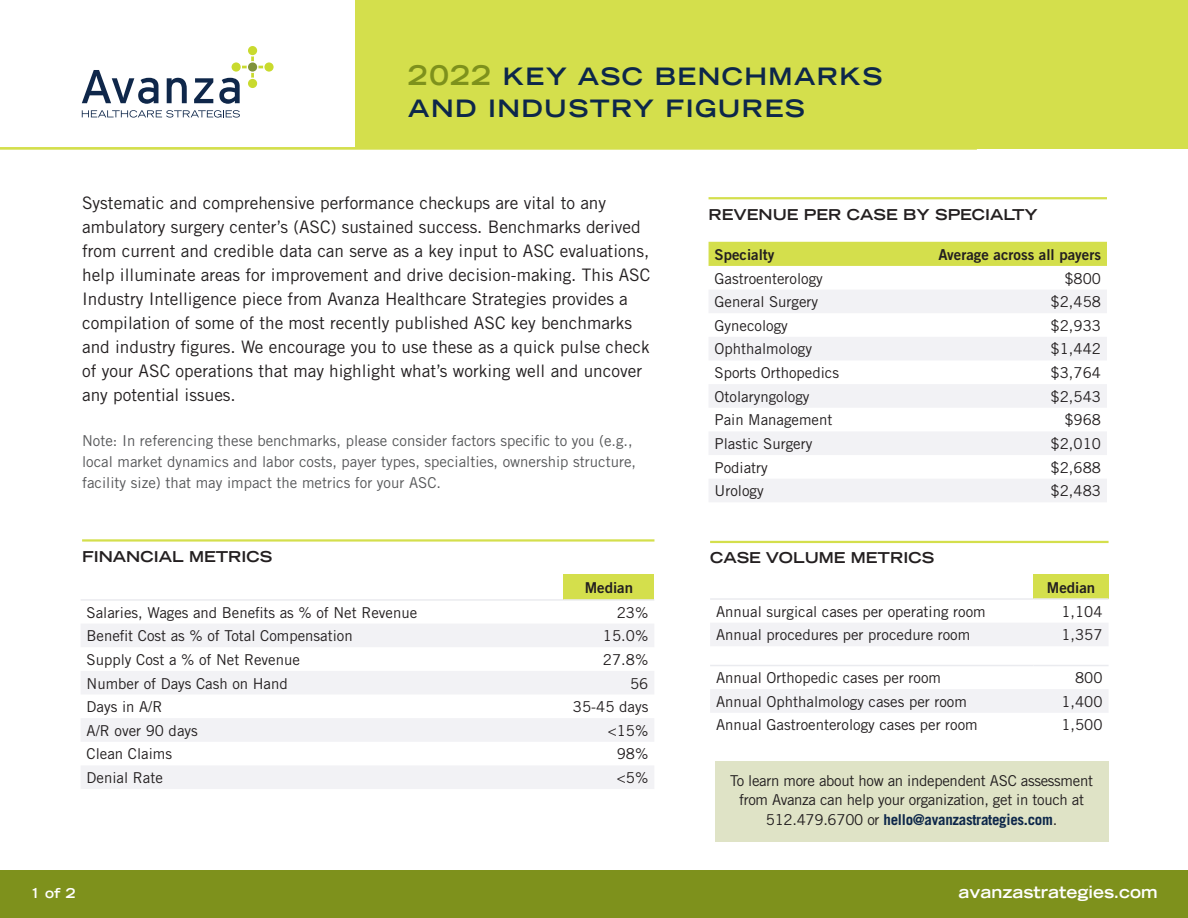
<style>
.page{position:relative;width:1188px;height:918px;background:#fff}
.page>*{position:absolute;margin:0;border:0;box-sizing:border-box;transform-origin:0 0}
.t1{font:700 expanded 24px/31.5px "Trade Gothic LT Std";letter-spacing:.06em;color:#0d274a}
.Body{font:17.25px/24px "Trade Gothic";color:#231f20}
.t2{font:700 expanded 16.5px "Trade Gothic LT Std";color:#fff}
.Body-2{font:15px "Trade Gothic";color:#231f20}
.Body-3{font:15px/21px "Trade Gothic";color:#57585a}
.Table_Body{font:15px "Trade Gothic";color:#231f20}
.Body-4{font:15px/19.5px "Trade Gothic";letter-spacing:-.02em;color:#231f20;text-align:center}
.Section_Headers{font:700 expanded 15px "Trade Gothic LT Std";color:#231f20}
.Table_Header{font:15px "Trade Gothic Bold Two";color:#231f20}
.t3{font:700 expanded 13.5px "Trade Gothic LT Std";color:#fff}
.s1{font-size:27px;color:#7e911c}
.s2{font-weight:700;color:#0d274a}
</style>
<div class="page">
<div style="left:0;top:870px;width:1188px;height:48px;background:#7e911c"></div>
<div style="left:355px;top:0;width:833px;height:148px;background:#d4df4c"></div>
<div style="left:248px;top:46px;width:9px;height:9px;background:#c9da2e;border-radius:50%"></div>
<svg style="left:264px;top:62px;width:10px;height:10px"></svg>
<svg style="left:82px;top:70px;width:76px;height:34px"></svg>
<svg style="left:167px;top:78px;width:20px;height:25px"></svg>
<svg style="left:194px;top:78px;width:19px;height:25px"></svg>
<svg style="left:219px;top:56px;width:44px;height:48px"></svg>
<svg style="left:82px;top:110px;width:158px;height:7px"></svg>
<div style="left:709px;top:242px;width:398px;height:24px;background:#d4df4c"></div>
<svg style="left:709px;top:290px;width:398px;height:212px;fill:#f2f2f5"></svg>
<div style="left:564px;top:575px;width:90px;height:25px;background:#d4df4c"></div>
<svg style="left:81px;top:624px;width:573px;height:165px;fill:#f2f2f5"></svg>
<hr style="left:81px;top:599px;width:483px;height:2px;background:#eaebef">
<hr style="left:564px;top:599px;width:90px;height:2px;background:#eaebef">
<div style="left:1034px;top:575px;width:75px;height:24px;background:#d4df4c"></div>
<div style="left:710px;top:623px;width:398px;height:23px;background:#f2f2f5"></div>
<hr style="left:710px;top:598px;width:324px;height:2px;background:#eaebef">
<hr style="left:1034px;top:598px;width:75px;height:2px;background:#eaebef">
<div style="left:710px;top:689px;width:398px;height:24px;background:#f2f2f5"></div>
<hr style="left:710px;top:665px;width:324px;height:1px;background:#eaebef">
<hr style="left:1034px;top:665px;width:75px;height:1px;background:#eaebef">
<hr style="left:709px;top:197px;width:398px;height:2px;background:#d4df4c">
<hr style="left:82px;top:539px;width:572px;height:3px;background:#d4df4c">
<hr style="left:710px;top:541px;width:399px;height:2px;background:#d4df4c">
<div style="left:715px;top:761px;width:394px;height:81px;background:#dfe3c6"></div>
<hr style="left:0;top:147px;width:977px;height:2px;background:#d4df4c">
<h1 class="t1" style="left:408px;top:61px;width:476px"><span class="s1">2022</span> KEY ASC BENCHMARKS<br>AND INDUSTRY FIGURES</h1>
<p class="Body" style="left:82px;top:190px;width:570px">Systematic and comprehensive performance checkups are vital to any ambulatory surgery center’s (ASC) sustained success. Benchmarks derived from current and credible data can serve as a key input to ASC evaluations, help illuminate areas for improvement and drive decision-making. This ASC Industry Intelligence piece from Avanza Healthcare Strategies provides a compilation of some of the most recently published ASC key benchmarks and industry figures. We encourage you to use these as a quick pulse check of your ASC operations that may highlight what’s working well and uncover any potential issues.</p>
<p class="Body-3" style="left:82px;top:430px;width:556px">Note: In referencing these benchmarks, please consider factors specific to you (e.g., local market dynamics and labor costs, payer types, specialties, ownership structure, facility size) that may impact the metrics for your ASC.</p>
<p class="Section_Headers" style="left:709px;top:204px;width:331px">REVENUE PER CASE BY SPECIALTY</p>
<p class="Table_Header" style="left:715px;top:245px;width:61px">Specialty</p>
<p class="Table_Header" style="left:938px;top:245px;width:164px">Average across all payers</p>
<p class="Body-2" style="left:715px;top:269px;width:110px">Gastroenterology</p>
<p class="Body-2" style="left:1064px;top:269px;width:38px">$800</p>
<p class="Body-2" style="left:715px;top:293px;width:105px">General Surgery</p>
<p class="Body-2" style="left:1051px;top:293px;width:52px">$2,458</p>
<p class="Body-2" style="left:715px;top:316px;width:75px">Gynecology</p>
<p class="Body-2" style="left:1051px;top:316px;width:52px">$2,933</p>
<p class="Body-2" style="left:715px;top:340px;width:99px">Ophthalmology</p>
<p class="Body-2" style="left:1051px;top:340px;width:52px">$1,442</p>
<p class="Body-2" style="left:715px;top:364px;width:126px">Sports Orthopedics</p>
<p class="Body-2" style="left:1051px;top:364px;width:52px">$3,764</p>
<p class="Body-2" style="left:715px;top:387px;width:96px">Otolaryngology</p>
<p class="Body-2" style="left:1051px;top:387px;width:52px">$2,543</p>
<p class="Body-2" style="left:715px;top:411px;width:119px">Pain Management</p>
<p class="Body-2" style="left:1064px;top:411px;width:38px">$968</p>
<p class="Body-2" style="left:715px;top:435px;width:99px">Plastic Surgery</p>
<p class="Body-2" style="left:1051px;top:435px;width:52px">$2,010</p>
<p class="Body-2" style="left:715px;top:458px;width:55px">Podiatry</p>
<p class="Body-2" style="left:1051px;top:458px;width:52px">$2,688</p>
<p class="Body-2" style="left:715px;top:482px;width:51px">Urology</p>
<p class="Body-2" style="left:1051px;top:482px;width:52px">$2,483</p>
<p class="Section_Headers" style="left:82px;top:547px;width:192px">FINANCIAL METRICS</p>
<p class="Section_Headers" style="left:710px;top:548px;width:226px">CASE VOLUME METRICS</p>
<p class="Table_Header" style="left:585px;top:578px;width:50px">Median</p>
<p class="Table_Header" style="left:1047px;top:578px;width:50px">Median</p>
<p class="Table_Body" style="left:87px;top:603px;width:332px">Salaries, Wages and Benefits as % of Net Revenue</p>
<p class="Table_Body" style="left:617px;top:603px;width:33px">23%</p>
<p class="Table_Body" style="left:87px;top:627px;width:268px">Benefit Cost as % of Total Compensation</p>
<p class="Table_Body" style="left:603px;top:627px;width:47px">15.0%</p>
<p class="Table_Body" style="left:87px;top:650px;width:215px">Supply Cost a % of Net Revenue</p>
<p class="Table_Body" style="left:603px;top:650px;width:47px">27.8%</p>
<p class="Table_Body" style="left:87px;top:674px;width:203px">Number of Days Cash on Hand</p>
<p class="Table_Body" style="left:630px;top:674px;width:20px">56</p>
<p class="Table_Body" style="left:87px;top:698px;width:77px">Days in A/R</p>
<p class="Table_Body" style="left:573px;top:698px;width:77px">35-45 days</p>
<p class="Table_Body" style="left:87px;top:721px;width:113px">A/R over 90 days</p>
<p class="Table_Body" style="left:608px;top:721px;width:42px">&lt;15%</p>
<p class="Table_Body" style="left:87px;top:745px;width:87px">Clean Claims</p>
<p class="Table_Body" style="left:617px;top:745px;width:33px">98%</p>
<p class="Table_Body" style="left:87px;top:769px;width:78px">Denial Rate</p>
<p class="Table_Body" style="left:617px;top:769px;width:33px">&lt;5%</p>
<p class="Body-2" style="left:716px;top:602px;width:271px">Annual surgical cases per operating room</p>
<p class="Body-2" style="left:1061px;top:602px;width:43px">1,104</p>
<p class="Body-2" style="left:716px;top:626px;width:256px">Annual procedures per procedure room</p>
<p class="Body-2" style="left:1061px;top:626px;width:43px">1,357</p>
<p class="Body-2" style="left:716px;top:669px;width:226px">Annual Orthopedic cases per room</p>
<p class="Body-2" style="left:1075px;top:669px;width:29px">800</p>
<p class="Body-2" style="left:716px;top:692px;width:252px">Annual Ophthalmology cases per room</p>
<p class="Body-2" style="left:1061px;top:692px;width:43px">1,400</p>
<p class="Body-2" style="left:716px;top:716px;width:263px">Annual Gastroenterology cases per room</p>
<p class="Body-2" style="left:1061px;top:716px;width:43px">1,500</p>
<p class="Body-4" style="left:730px;top:771px;width:364px">To learn more about how an independent ASC assessment from Avanza can help your organization, get in touch at<br>512.479.6700 or <span class="s2">hello@avanzastrategies.com</span>.</p>
<p class="t3" style="left:31px;top:884px;width:46px">1 of 2</p>
<p class="t2" style="left:958px;top:881px;width:201px">avanzastrategies.com</p>
</div>
